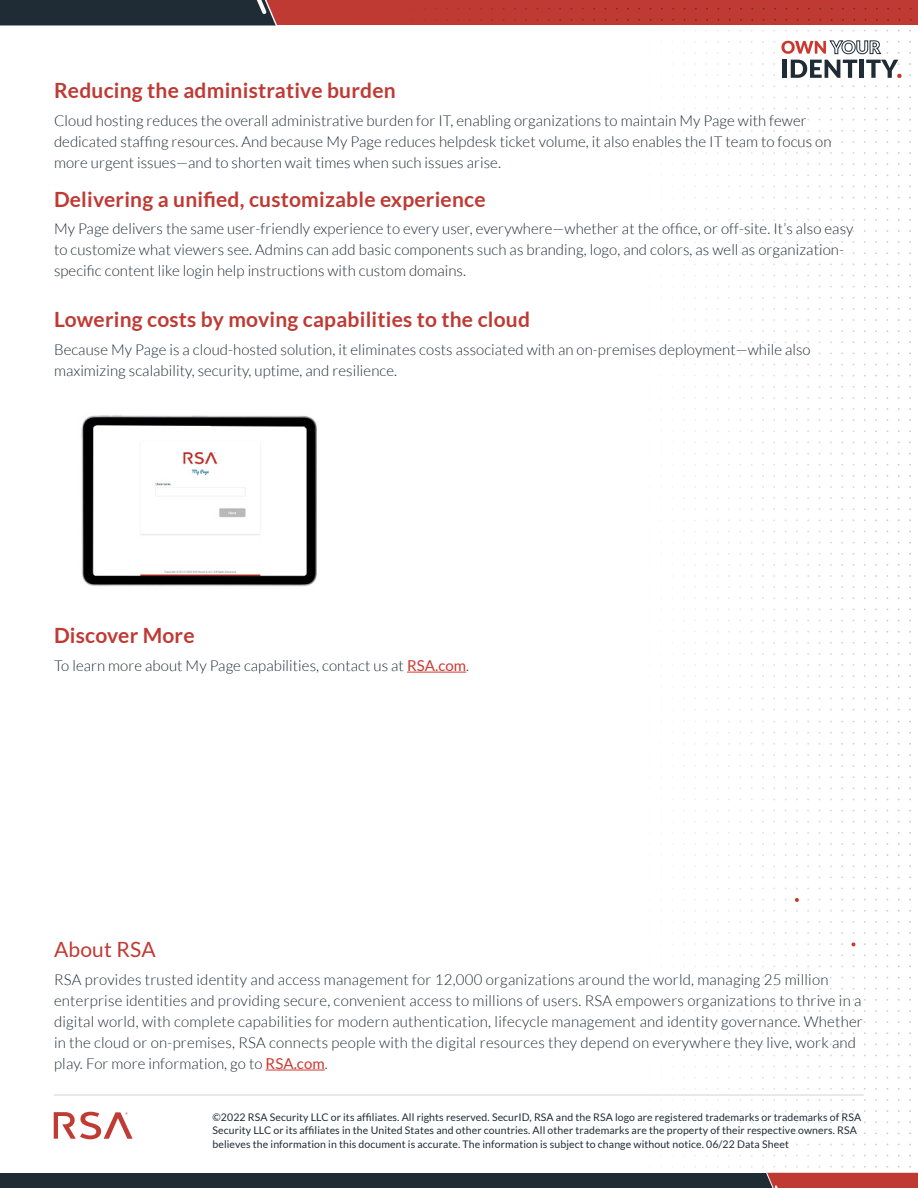
<style>
.page{position:relative;width:918px;height:1188px;background:#fff}
.page>*{position:absolute;margin:0;border:0;box-sizing:border-box;transform-origin:0 0}
.Body_Red_Subhead{font:700 21px "Lato";letter-spacing:.01em;color:#c03a34}
.Body_Red_Subhead-2{font:21px "Lato";letter-spacing:.01em;color:#c03a34}
.Body_Gray_Second_Sub{font:300 15px/21px "Lato";letter-spacing:.005em;color:#1f2c36}
.Body_Paragraph{font:300 15px/21px "Lato";letter-spacing:.015em;color:#1f2c36}
.t1{font:10.5px/13.5px "Lato";letter-spacing:.01em;color:#1f2c36}
.s1{font-weight:400;color:#ce372f}
</style>
<div class="page">
<svg style="left:54px;top:1112px;width:79px;height:27px"></svg>
<svg style="left:683px;top:353px;width:228px;height:1px"></svg>
<svg style="left:683px;top:341px;width:228px;height:2px"></svg>
<svg style="left:683px;top:330px;width:228px;height:2px"></svg>
<svg style="left:695px;top:319px;width:216px;height:2px"></svg>
<svg style="left:683px;top:308px;width:228px;height:2px"></svg>
<svg style="left:683px;top:297px;width:228px;height:2px"></svg>
<svg style="left:683px;top:286px;width:228px;height:2px"></svg>
<svg style="left:683px;top:275px;width:228px;height:1px"></svg>
<svg style="left:683px;top:263px;width:228px;height:2px"></svg>
<svg style="left:683px;top:252px;width:228px;height:2px"></svg>
<svg style="left:683px;top:241px;width:228px;height:2px"></svg>
<svg style="left:695px;top:230px;width:216px;height:2px"></svg>
<svg style="left:683px;top:219px;width:228px;height:2px"></svg>
<svg style="left:683px;top:208px;width:228px;height:2px"></svg>
<svg style="left:683px;top:197px;width:228px;height:1px"></svg>
<svg style="left:683px;top:186px;width:228px;height:1px"></svg>
<svg style="left:683px;top:174px;width:228px;height:2px"></svg>
<svg style="left:683px;top:163px;width:228px;height:2px"></svg>
<svg style="left:683px;top:152px;width:228px;height:2px"></svg>
<svg style="left:683px;top:141px;width:228px;height:2px"></svg>
<svg style="left:683px;top:130px;width:228px;height:2px"></svg>
<svg style="left:683px;top:119px;width:228px;height:2px"></svg>
<svg style="left:683px;top:108px;width:228px;height:1px"></svg>
<svg style="left:683px;top:96px;width:228px;height:2px"></svg>
<svg style="left:683px;top:85px;width:228px;height:2px"></svg>
<svg style="left:683px;top:74px;width:228px;height:2px"></svg>
<svg style="left:695px;top:63px;width:216px;height:2px"></svg>
<svg style="left:683px;top:52px;width:228px;height:2px"></svg>
<svg style="left:683px;top:41px;width:228px;height:2px"></svg>
<svg style="left:683px;top:30px;width:228px;height:2px"></svg>
<svg style="left:683px;top:709px;width:228px;height:1px"></svg>
<svg style="left:683px;top:698px;width:228px;height:1px"></svg>
<svg style="left:683px;top:686px;width:228px;height:2px"></svg>
<svg style="left:683px;top:675px;width:228px;height:2px"></svg>
<svg style="left:683px;top:664px;width:228px;height:2px"></svg>
<svg style="left:683px;top:653px;width:228px;height:2px"></svg>
<svg style="left:683px;top:642px;width:228px;height:2px"></svg>
<svg style="left:683px;top:631px;width:228px;height:2px"></svg>
<svg style="left:683px;top:620px;width:228px;height:1px"></svg>
<svg style="left:683px;top:608px;width:228px;height:2px"></svg>
<svg style="left:683px;top:597px;width:228px;height:2px"></svg>
<svg style="left:683px;top:586px;width:228px;height:2px"></svg>
<svg style="left:695px;top:575px;width:216px;height:2px"></svg>
<svg style="left:683px;top:564px;width:228px;height:2px"></svg>
<svg style="left:683px;top:553px;width:228px;height:2px"></svg>
<svg style="left:683px;top:542px;width:228px;height:2px"></svg>
<svg style="left:683px;top:531px;width:228px;height:1px"></svg>
<svg style="left:683px;top:519px;width:228px;height:2px"></svg>
<svg style="left:683px;top:508px;width:228px;height:2px"></svg>
<svg style="left:683px;top:497px;width:228px;height:2px"></svg>
<svg style="left:683px;top:486px;width:228px;height:2px"></svg>
<svg style="left:683px;top:475px;width:228px;height:2px"></svg>
<svg style="left:683px;top:464px;width:228px;height:2px"></svg>
<svg style="left:683px;top:453px;width:228px;height:1px"></svg>
<svg style="left:683px;top:442px;width:228px;height:1px"></svg>
<svg style="left:683px;top:430px;width:228px;height:2px"></svg>
<svg style="left:683px;top:419px;width:228px;height:2px"></svg>
<svg style="left:683px;top:408px;width:228px;height:2px"></svg>
<svg style="left:683px;top:397px;width:228px;height:2px"></svg>
<svg style="left:683px;top:386px;width:228px;height:2px"></svg>
<svg style="left:683px;top:375px;width:228px;height:2px"></svg>
<svg style="left:683px;top:364px;width:228px;height:1px"></svg>
<svg style="left:683px;top:1066px;width:228px;height:2px"></svg>
<svg style="left:683px;top:1055px;width:228px;height:1px"></svg>
<svg style="left:683px;top:1043px;width:228px;height:2px"></svg>
<svg style="left:683px;top:1032px;width:228px;height:2px"></svg>
<svg style="left:683px;top:1021px;width:228px;height:2px"></svg>
<svg style="left:683px;top:1010px;width:228px;height:2px"></svg>
<svg style="left:683px;top:999px;width:228px;height:2px"></svg>
<svg style="left:683px;top:988px;width:228px;height:2px"></svg>
<svg style="left:683px;top:977px;width:228px;height:1px"></svg>
<svg style="left:683px;top:966px;width:228px;height:1px"></svg>
<svg style="left:683px;top:954px;width:228px;height:2px"></svg>
<svg style="left:695px;top:932px;width:216px;height:2px"></svg>
<svg style="left:683px;top:921px;width:228px;height:2px"></svg>
<svg style="left:683px;top:910px;width:228px;height:2px"></svg>
<svg style="left:683px;top:888px;width:228px;height:1px"></svg>
<svg style="left:683px;top:876px;width:228px;height:2px"></svg>
<svg style="left:683px;top:865px;width:228px;height:2px"></svg>
<svg style="left:683px;top:854px;width:228px;height:2px"></svg>
<svg style="left:695px;top:843px;width:216px;height:2px"></svg>
<svg style="left:683px;top:832px;width:228px;height:2px"></svg>
<svg style="left:683px;top:821px;width:228px;height:2px"></svg>
<svg style="left:683px;top:810px;width:228px;height:1px"></svg>
<svg style="left:683px;top:799px;width:228px;height:1px"></svg>
<svg style="left:683px;top:787px;width:228px;height:2px"></svg>
<svg style="left:683px;top:776px;width:228px;height:2px"></svg>
<svg style="left:683px;top:765px;width:228px;height:2px"></svg>
<svg style="left:683px;top:754px;width:228px;height:2px"></svg>
<svg style="left:683px;top:743px;width:228px;height:2px"></svg>
<svg style="left:683px;top:732px;width:228px;height:2px"></svg>
<svg style="left:683px;top:721px;width:228px;height:1px"></svg>
<svg style="left:683px;top:898px;width:228px;height:4px"></svg>
<svg style="left:683px;top:942px;width:228px;height:4px"></svg>
<svg style="left:683px;top:1155px;width:228px;height:2px"></svg>
<svg style="left:683px;top:1144px;width:228px;height:1px"></svg>
<svg style="left:683px;top:1132px;width:228px;height:2px"></svg>
<svg style="left:683px;top:1121px;width:228px;height:2px"></svg>
<svg style="left:683px;top:1110px;width:228px;height:2px"></svg>
<svg style="left:695px;top:1099px;width:216px;height:2px"></svg>
<svg style="left:683px;top:1088px;width:228px;height:2px"></svg>
<svg style="left:683px;top:1077px;width:228px;height:2px"></svg>
<hr style="left:54px;top:1095px;width:810px;height:1px;background:#d1d3d4">
<div style="left:0;top:0;width:918px;height:25px;background:#c03a34"></div>
<svg style="left:638px;top:19px;width:273px;height:2px"></svg>
<svg style="left:638px;top:7px;width:273px;height:3px"></svg>
<svg style="left:447px;top:19px;width:182px;height:2px"></svg>
<svg style="left:446px;top:8px;width:183px;height:2px"></svg>
<div style="left:0;top:1173px;width:918px;height:15px;background:#1f2c36"></div>
<svg style="left:683px;top:1166px;width:235px;height:22px"></svg>
<div style="left:0;top:0;width:277px;height:25px;background:#1f2c36"></div>
<svg style="left:781px;top:40px;width:121px;height:38px"></svg>
<hr style="left:407px;top:672px;width:59px;height:1px;background:#ce372f">
<img style="left:81px;top:415px;width:236px;height:171px">
<hr style="left:266px;top:1070px;width:59px;height:1px;background:#ce372f">
<p class="Body_Red_Subhead" style="left:54px;top:78px;width:343px">Reducing the administrative burden</p>
<p class="Body_Gray_Second_Sub" style="left:54px;top:110px;width:779px">Cloud hosting reduces the overall administrative burden for IT, enabling organizations to maintain My Page with fewer dedicated staffing resources. And because My Page reduces helpdesk ticket volume, it also enables the IT team to focus on more urgent issues—and to shorten wait times when such issues arise.</p>
<p class="Body_Red_Subhead" style="left:54px;top:187px;width:433px">Delivering a unified, customizable experience</p>
<p class="Body_Gray_Second_Sub" style="left:54px;top:218px;width:801px">My Page delivers the same user-friendly experience to every user, everywhere—whether at the office, or off-site. It’s also easy to customize what viewers see. Admins can add basic components such as branding, logo, and colors, as well as organization&shy;specific content like login help instructions with custom domains.</p>
<p class="Body_Red_Subhead" style="left:54px;top:307px;width:478px">Lowering costs by moving capabilities to the cloud</p>
<p class="Body_Gray_Second_Sub" style="left:54px;top:339px;width:758px">Because My Page is a cloud-hosted solution, it eliminates costs associated with an on-premises deployment—while also maximizing scalability, security, uptime, and resilience.</p>
<p class="Body_Red_Subhead" style="left:54px;top:624px;width:142px">Discover More</p>
<p class="Body_Paragraph" style="left:54px;top:655px;width:417px">To learn more about My Page capabilities, contact us at <span class="s1">RSA.com</span>.</p>
<p class="Body_Red_Subhead-2" style="left:54px;top:938px;width:103px">About RSA</p>
<p class="Body_Paragraph" style="left:54px;top:969px;width:810px">RSA provides trusted identity and access management for 12,000 organizations around the world, managing 25 million enterprise identities and providing secure, convenient access to millions of users. RSA empowers organizations to thrive in a digital world, with complete capabilities for modern authentication, lifecycle management and identity governance. Whether in the cloud or on-premises, RSA connects people with the digital resources they depend on everywhere they live, work and play. For more information, go to <span class="s1">RSA.com</span>.</p>
<p class="t1" style="left:212px;top:1110px;width:650px">©2022 RSA Security LLC or its affiliates. All rights reserved. SecurID, RSA and the RSA logo are registered trademarks or trademarks of RSA<br>Security LLC or its affiliates in the United States and other countries. All other trademarks are the property of their respective owners. RSA believes the information in this document is accurate. The information is subject to change without notice. 06/22 Data Sheet</p>
</div>
